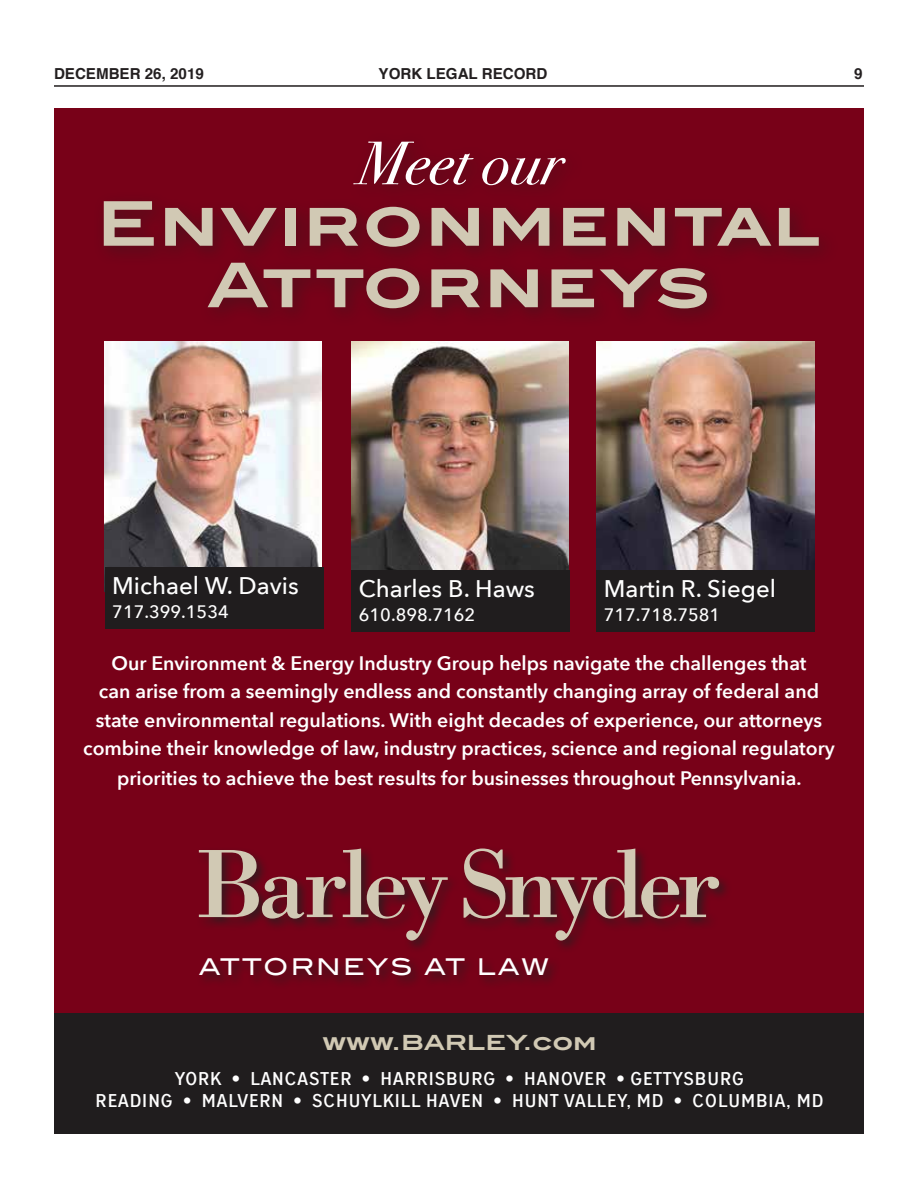
<style>
.page{position:relative;width:918px;height:1188px;background:#fff}
.page>*{position:absolute;margin:0;border:0;box-sizing:border-box;transform-origin:0 0}
.t1{font:700 61.5px/61.5px "ITC Blair";letter-spacing:.03em;color:#d1c9b4;text-align:center}
.t2{font:italic 61.5px "Bodoni Svty Two ITCTT";letter-spacing:.01em;color:#fff}
.t3{font:500 24px "Avenir Next";color:#fff}
.t4{font:500 23.1px "ITC Blair";letter-spacing:.1em;color:#fff}
.t5{font:700 21px "ITC Blair";color:#d1c9b4}
.t6{font:600 19.5px/29px "Avenir Next";color:#fff;text-align:center}
.t7{font:500 condensed 18px/22.5px "ITC Blair";letter-spacing:.02em;color:#fff;text-align:center}
.t8{font:500 18px "Avenir Next";color:#fff}
.t9{font:700 15.15px "Helvetica";color:#231f20}
</style>
<div class="page">
<hr style="left:54px;top:85px;width:810px;height:2px;background:#231f20">
<div style="left:54px;top:108px;width:810px;height:915px;background:#780118"></div>
<div style="left:54px;top:1013px;width:810px;height:121px;background:#201d1e"></div>
<div style="left:93px;top:131px;width:746px;height:198px;background:#231f20;opacity:.45"></div>
<div style="left:196px;top:845px;width:536px;height:144px;background:#231f20;opacity:.75"></div>
<svg style="left:199px;top:849px;width:249px;height:92px"></svg>
<svg style="left:464px;top:849px;width:255px;height:92px"></svg>
<img style="left:105px;top:342px;width:217px;height:225px">
<img style="left:351px;top:342px;width:217px;height:228px">
<img style="left:596px;top:342px;width:219px;height:228px">
<div style="left:105px;top:567px;width:219px;height:62px;background:#201d1e"></div>
<div style="left:351px;top:570px;width:219px;height:62px;background:#201d1e"></div>
<div style="left:596px;top:570px;width:219px;height:62px;background:#201d1e"></div>
<p class="t9" style="left:54px;top:64px;width:151px">DECEMBER 26, 2019</p>
<p class="t9" style="left:379px;top:64px;width:170px">YORK LEGAL RECORD</p>
<p class="t9" style="left:854px;top:64px;width:10px">9</p>
<h1 class="t2" style="left:356px;top:110px;width:207px">Meet our</h1>
<h1 class="t1" style="left:97px;top:192px;width:726px">Environmental<br>Attorneys</h1>
<p class="t3" style="left:112px;top:565px;width:188px">Michael W. Davis</p>
<p class="t8" style="left:112px;top:597px;width:118px">717.399.1534</p>
<p class="t6" style="left:83px;top:648px;width:753px">Our Environment &amp; Energy Industry Group helps navigate the challenges that<br>can arise from a seemingly endless and constantly changing array of federal and state environmental regulations. With eight decades of experience, our attorneys combine their knowledge of law, industry practices, science and regional regulatory priorities to achieve the best results for businesses throughout Pennsylvania.</p>
<p class="t3" style="left:359px;top:568px;width:177px">Charles B. Haws</p>
<p class="t8" style="left:359px;top:600px;width:118px">610.898.7162</p>
<p class="t3" style="left:604px;top:568px;width:174px">Martin R. Siegel</p>
<p class="t8" style="left:604px;top:600px;width:118px">717.718.7581</p>
<p class="t4" style="left:199px;top:954px;width:352px">ATTORNEYS AT LAW</p>
<p class="t5" style="left:322px;top:1029px;width:276px">www.BARLEY.com</p>
<p class="t7" style="left:95px;top:1067px;width:730px">YORK • LANCASTER • HARRISBURG • HANOVER • GETTYSBURG<br>READING • MALVERN • SCHUYLKILL HAVEN • HUNT VALLEY, MD • COLUMBIA, MD</p>
</div>
